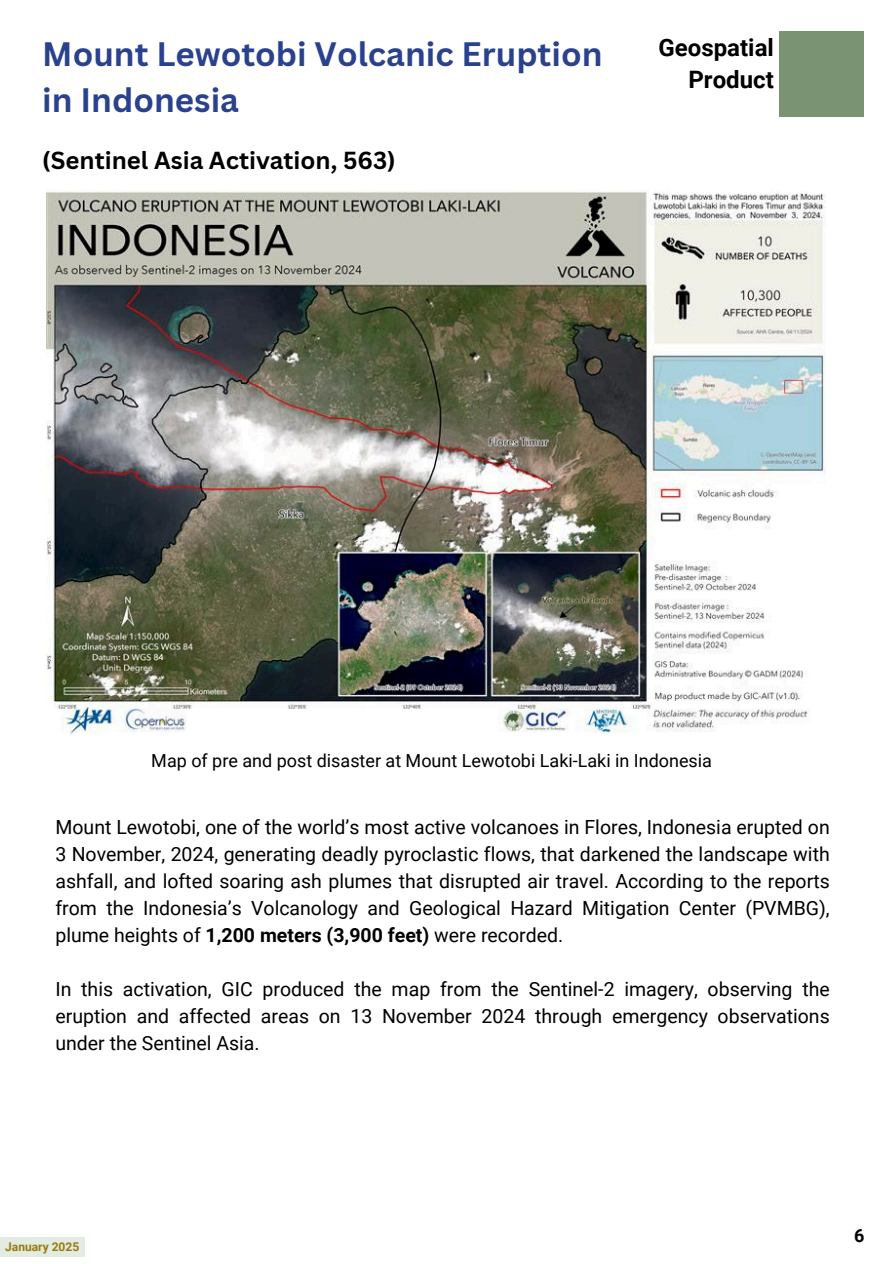
<style>
.page{position:relative;width:894px;height:1264px;background:#fff}
.page>*{position:absolute;margin:0;border:0;box-sizing:border-box;transform-origin:0 0}
.t1{font:700 33px/46.2px "Canva Sans";color:#2a428d}
.t2{font:700 24px "Canva Sans";color:#000}
.t3{font:700 24px "Roboto";color:#000}
.t4{font:19.5px/27px "Roboto";color:#000;text-align:justify}
.t5{font:18px "Roboto";color:#000}
.t6{font:700 18px "Roboto";color:#000}
.t7{font:700 12px "Roboto";color:#967c0c}
.s1{font-weight:700}
</style>
<div class="page">
<div style="left:779px;top:31px;width:84px;height:86px;background:#7a9373"></div>
<img style="left:46px;top:191px;width:779px;height:544px">
<div style="left:0;top:1236px;width:84px;height:20px;background:#e3ebe3"></div>
<h4 class="t1" style="left:42px;top:30px;width:561px">Mount Lewotobi Volcanic Eruption in Indonesia</h4>
<h4 class="t2" style="left:42px;top:143px;width:355px">(Sentinel Asia Activation, 563)</h4>
<p class="t3" style="left:658px;top:33px;width:117px">Geospatial</p>
<h4 class="t3" style="left:688px;top:66px;width:87px">Product</h4>
<p class="t5" style="left:151px;top:750px;width:562px">Map of pre and post disaster at Mount Lewotobi Laki-Laki in Indonesia</p>
<h3 class="t4" style="left:55px;top:813px;width:775px">Mount Lewotobi, one of the world’s most active volcanoes in Flores, Indonesia erupted on 3 November, 2024, generating deadly pyroclastic flows, that darkened the landscape with ashfall, and lofted soaring ash plumes that disrupted air travel. According to the reports from the Indonesia’s Volcanology and Geological Hazard Mitigation Center (PVMBG), plume heights of <span class="s1">1,200 meters (3,900 feet)</span> were recorded.</h3>
<p class="t4" style="left:55px;top:975px;width:775px">In this activation, GIC produced the map from the Sentinel-2 imagery, observing the eruption and affected areas on 13 November 2024 through emergency observations under the Sentinel Asia.</p>
<p class="t7" style="left:5px;top:1239px;width:75px">January 2025</p>
<h2 class="t6" style="left:853px;top:1224px;width:12px">6</h2>
</div>
